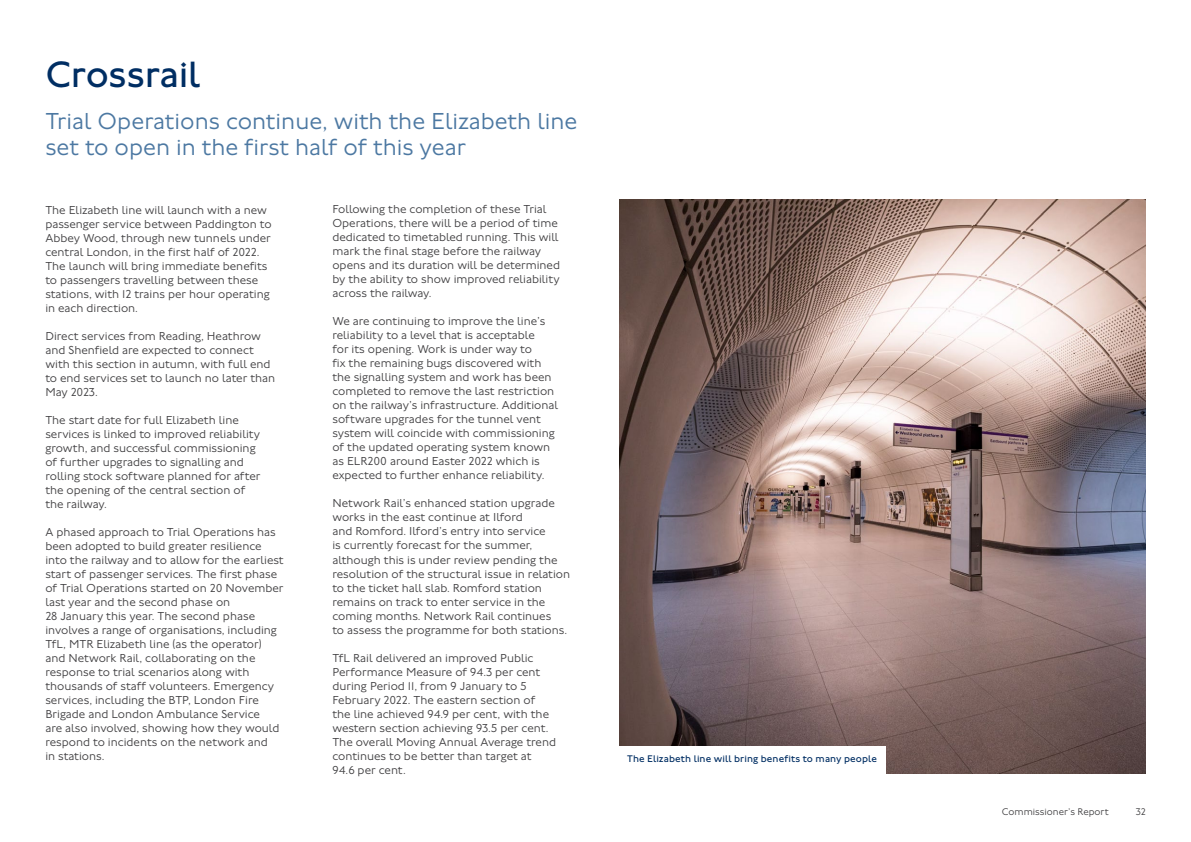
<style>
.page{position:relative;width:1191px;height:842px;background:#fff}
.page>*{position:absolute;margin:0;border:0;box-sizing:border-box;transform-origin:0 0}
.Major_Heading_38_38{font:38px "Johnston 100";letter-spacing:-.01em;color:#002e63}
.Minor_Heading_24_26{font:300 24px/26px "Johnston 100";color:#4c78a2}
.Body_12_14__P{font:300 12px/14px "Johnston 100";color:#414042}
.t1{font:10px "Johnston 100";letter-spacing:.01em;color:#002e63}
.t2{font:300 10px "Johnston 100";color:#414042}
</style>
<div class="page">
<img style="left:619px;top:199px;width:526px;height:574px">
<div style="left:618px;top:746px;width:267px;height:28px;background:#fff"></div>
<h2 class="Major_Heading_38_38" style="left:45px;top:54px;width:156px">Crossrail</h2>
<h3 class="Minor_Heading_24_26" style="left:45px;top:109px;width:533px">Trial Operations continue, with the Elizabeth line set to open in the first half of this year</h3>
<p class="Body_12_14__P" style="left:45px;top:203px;width:228px">The Elizabeth line will launch with a new passenger service between Paddington to Abbey Wood, through new tunnels under central London, in the first half of 2022.<br>The launch will bring immediate benefits to passengers travelling between these stations, with 12 trains per hour operating in each direction.</p>
<p class="Body_12_14__P" style="left:45px;top:329px;width:231px">Direct services from Reading, Heathrow and Shenfield are expected to connect with this section in autumn, with full end to end services set to launch no later than May 2023.</p>
<p class="Body_12_14__P" style="left:45px;top:413px;width:217px">The start date for full Elizabeth line services is linked to improved reliability growth, and successful commissioning of further upgrades to signalling and rolling stock software planned for after the opening of the central section of the railway.</p>
<p class="Body_12_14__P" style="left:45px;top:525px;width:240px">A phased approach to Trial Operations has been adopted to build greater resilience into the railway and to allow for the earliest start of passenger services. The first phase of Trial Operations started on 20 November last year and the second phase on<br>28 January this year. The second phase involves a range of organisations, including TfL, MTR Elizabeth line (as the operator) and Network Rail, collaborating on the response to trial scenarios along with thousands of staff volunteers. Emergency services, including the BTP, London Fire Brigade and London Ambulance Service<br>are also involved, showing how they would respond to incidents on the network and<br>in stations.</p>
<p class="Body_12_14__P" style="left:332px;top:203px;width:229px">Following the completion of these Trial Operations, there will be a period of time dedicated to timetabled running. This will mark the final stage before the railway opens and its duration will be determined by the ability to show improved reliability across the railway.</p>
<p class="Body_12_14__P" style="left:332px;top:315px;width:227px">We are continuing to improve the line’s reliability to a level that is acceptable<br>for its opening. Work is under way to<br>fix the remaining bugs discovered with the signalling system and work has been completed to remove the last restriction on the railway’s infrastructure. Additional software upgrades for the tunnel vent system will coincide with commissioning of the updated operating system known as ELR200 around Easter 2022 which is expected to further enhance reliability.</p>
<p class="Body_12_14__P" style="left:332px;top:497px;width:239px">Network Rail’s enhanced station upgrade works in the east continue at Ilford<br>and Romford. Ilford’s entry into service<br>is currently forecast for the summer, although this is under review pending the resolution of the structural issue in relation to the ticket hall slab. Romford station remains on track to enter service in the coming months. Network Rail continues<br>to assess the programme for both stations.</p>
<p class="Body_12_14__P" style="left:332px;top:651px;width:225px">TfL Rail delivered an improved Public Performance Measure of 94.3 per cent during Period 11, from 9 January to 5<br>February 2022. The eastern section of the line achieved 94.9 per cent, with the western section achieving 93.5 per cent.<br>The overall Moving Annual Average trend continues to be better than target at 94.6 per cent.</p>
<p class="t1" style="left:627px;top:753px;width:251px">The Elizabeth line will bring benefits to many people</p>
<p class="t2" style="left:1002px;top:807px;width:108px">Commissioner’s Report</p>
<p class="t2" style="left:1135px;top:807px;width:11px">32</p>
</div>
